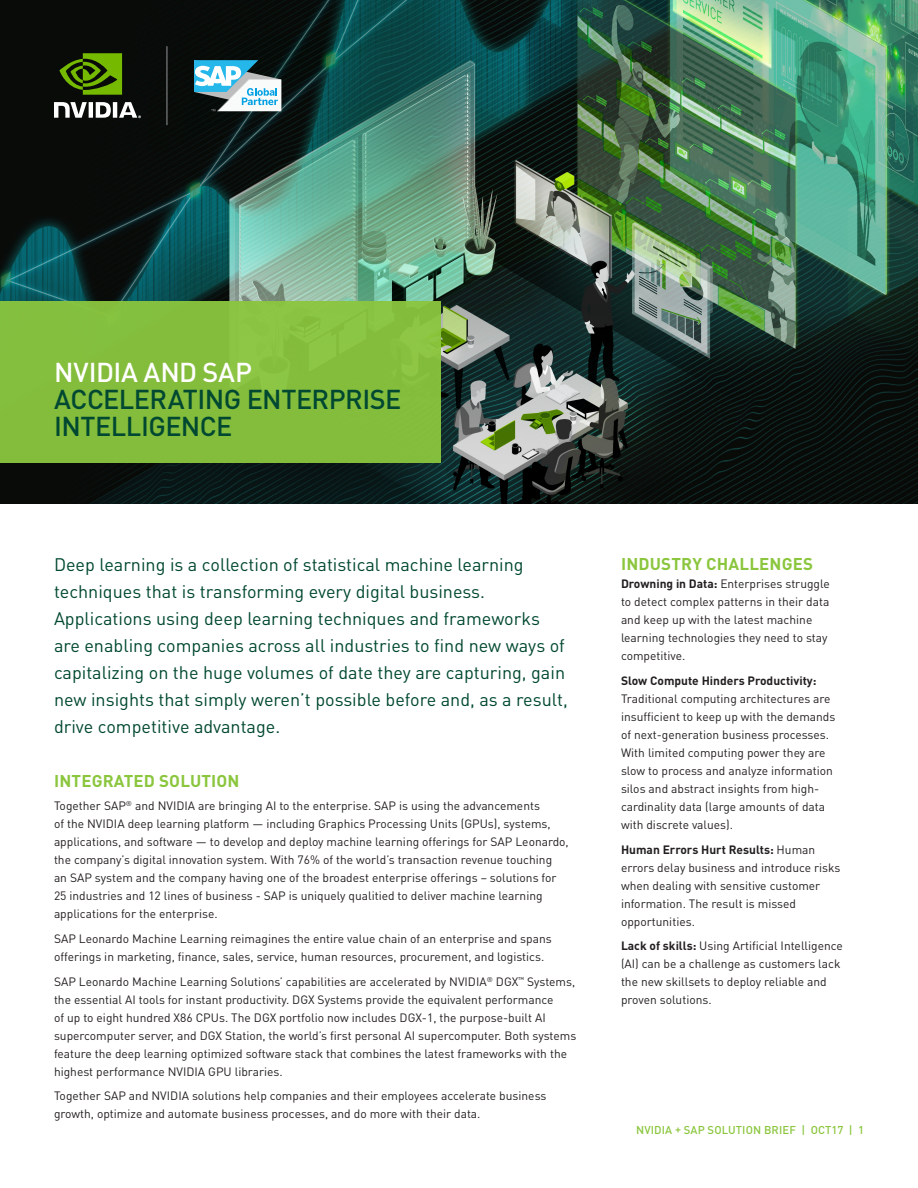
<style>
.page{position:relative;width:918px;height:1188px;background:#fff}
.page>*{position:absolute;margin:0;border:0;box-sizing:border-box;transform-origin:0 0}
.H0_Title{font:500 27px "DIN Pro";letter-spacing:-.02em;color:#004831}
.H0_Title-2{font:500 27px/27px "DIN Pro";letter-spacing:-.005em;color:#fff}
.Body__Intro__Text{font:18px/27px "DIN Pro";color:#004831}
.t1{font:700 16.8px "DIN Pro";letter-spacing:.01em;color:#8bc63e}
.Table_Body_Text{font:12px/18px "DIN Pro";color:#231f20}
.Folios__Right{font:500 11.25px "DIN Pro";letter-spacing:.01em;color:#8bc63e}
.s1{color:#004831}
.s2{font-weight:700}
</style>
<div class="page">
<img style="left:0;top:0;width:918px;height:503px">
<div style="left:0;top:301px;width:441px;height:162px;background:#84bd3c"></div>
<svg style="left:54px;top:102px;width:87px;height:16px"></svg>
<svg style="left:59px;top:53px;width:63px;height:42px;background:#466e03"></svg>
<hr style="left:167px;top:46px;width:1px;height:79px;background:#939598">
<svg style="left:194px;top:60px;width:87px;height:51px"></svg>
<p class="H0_Title-2" style="left:54px;top:358px;width:199px">NVIDIA AND SAP<br><span class="s1">ACCELER</span></p>
<p class="H0_Title" style="left:168px;top:381px;width:231px">ATING ENTERPRISE</p>
<p class="H0_Title" style="left:54px;top:408px;width:43px">INTELL</p>
<p class="H0_Title" style="left:141px;top:408px;width:75px">IGENCE</p>
<p class="Body__Intro__Text" style="left:54px;top:550px;width:515px">Deep learning is a collection of statistical machine learning techniques that is transforming every digital business.<br>Applications using deep learning techniques and frameworks are enabling companies across all industries to find new ways of capitalizing on the huge volumes of date they are capturing, gain new insights that simply weren’t possible before and, as a result, drive competitive advantage.</p>
<h5 class="t1" style="left:621px;top:553px;width:193px">INDUSTRY CHALLENGES</h5>
<p class="Table_Body_Text" style="left:621px;top:574px;width:210px"><span class="s2">Drowning in Data:</span> Enterprises struggle to detect complex patterns in their data and keep up with the latest machine learning technologies they need to stay competitive.</p>
<p class="Table_Body_Text" style="left:621px;top:671px;width:216px"><span class="s2">Slow Compute Hinders Productivity:<br></span>Traditional computing architectures are insufficient to keep up with the demands of next-generation business processes.<br>With limited computing power they are slow to process and analyze information silos and abstract insights from high&shy;cardinality data (large amounts of data with discrete values).</p>
<p class="Table_Body_Text" style="left:621px;top:840px;width:221px"><span class="s2">Human Errors Hurt Results:</span> Human errors delay business and introduce risks when dealing with sensitive customer information. The result is missed opportunities.</p>
<p class="Table_Body_Text" style="left:621px;top:937px;width:223px"><span class="s2">Lack of skills:</span> Using Artificial Intelligence (AI) can be a challenge as customers lack the new skillsets to deploy reliable and proven solutions.</p>
<h5 class="t1" style="left:54px;top:769px;width:187px">INTEGRATED SOLUTION</h5>
<h5 class="Table_Body_Text" style="left:54px;top:796px;width:516px">Together SAP<sup>®</sup> and NVIDIA are bringing AI to the enterprise. SAP is using the advancements<br>of the NVIDIA deep learning platform — including Graphics Processing Units (GPUs), systems, applications, and software — to develop and deploy machine learning offerings for SAP Leonardo, the company’s digital innovation system. With 76% of the world’s transaction revenue touching<br>an SAP system and the company having one of the broadest enterprise offerings – solutions for 25 industries and 12 lines of business - SAP is uniquely qualitied to deliver machine learning applications for the enterprise.</h5>
<h5 class="Table_Body_Text" style="left:54px;top:929px;width:499px">SAP Leonardo Machine Learning reimagines the entire value chain of an enterprise and spans offerings in marketing, finance, sales, service, human resources, procurement, and logistics.</h5>
<h5 class="Table_Body_Text" style="left:54px;top:972px;width:524px">SAP Leonardo Machine Learning Solutions’ capabilities are accelerated by NVIDIA<sup>®</sup> DGX<sup>™</sup> Systems, the essential AI tools for instant productivity. DGX Systems provide the equivalent performance<br>of up to eight hundred X86 CPUs. The DGX portfolio now includes DGX-1, the purpose-built AI supercomputer server, and DGX Station, the world’s first personal AI supercomputer. Both systems feature the deep learning optimized software stack that combines the latest frameworks with the highest performance NVIDIA GPU libraries.</h5>
<h5 class="Table_Body_Text" style="left:54px;top:1087px;width:494px">Together SAP and NVIDIA solutions help companies and their employees accelerate business growth, optimize and automate business processes, and do more with their data.</h5>
<p class="Folios__Right" style="left:636px;top:1122px;width:229px">NVIDIA + SAP SOLUTION BRI EF | OCT17 | 1</p>
</div>
